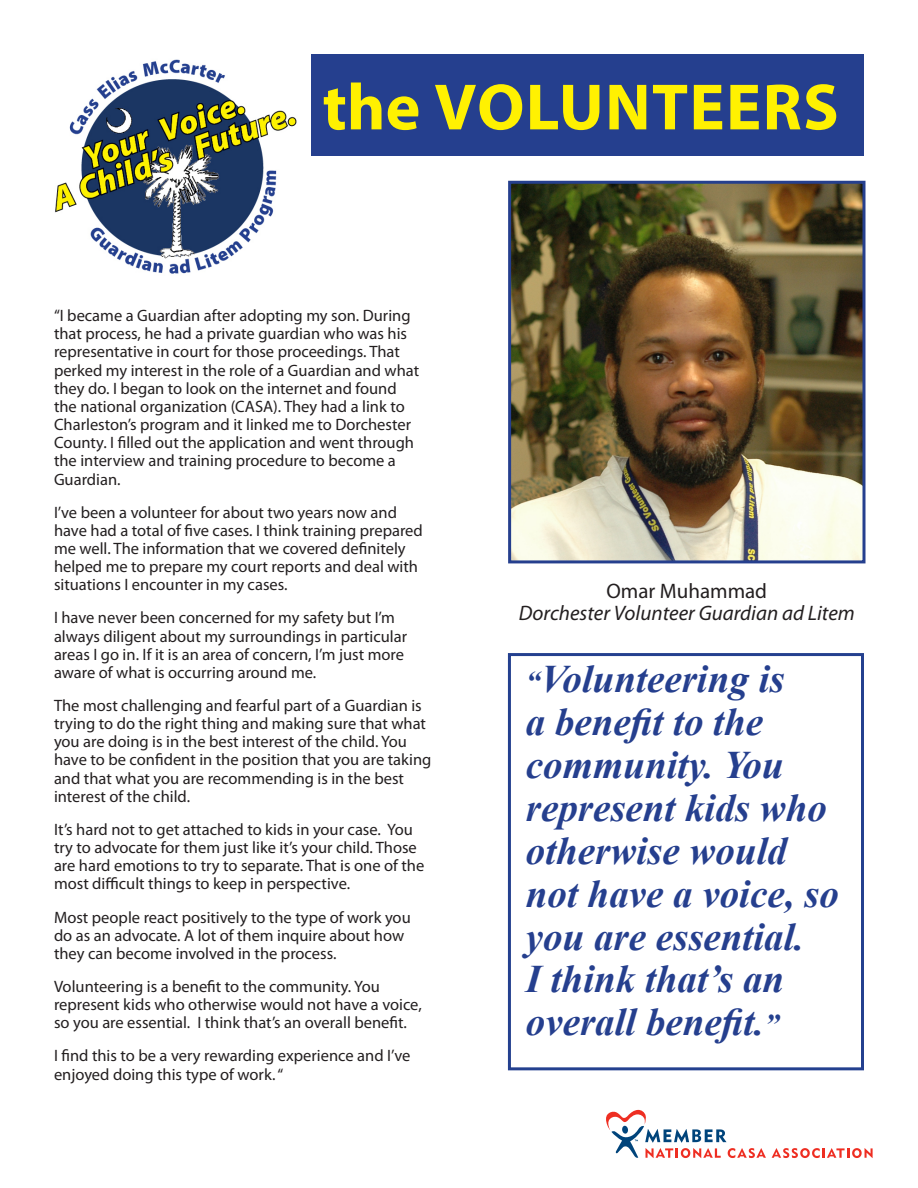
<style>
.page{position:relative;width:918px;height:1188px;background:#fff}
.page>*{position:absolute;margin:0;border:0;box-sizing:border-box;transform-origin:0 0}
.text{font:700 66px "Myriad Pro";letter-spacing:.02em;color:#fff101}
.t1{font:italic 700 39px/42.9px "Times New Roman";color:#253f8e}
.picture_heading{font:italic 21px "Myriad Pro";color:#231f20}
.picture_heading-2{font:21px "Myriad Pro";color:#231f20}
.t2{font:16.5px/18.1px "Myriad Pro";color:#231f20}
.s1{font-size:30px;color:#24408f}
</style>
<div class="page">
<img style="left:55px;top:59px;width:242px;height:215px">
<div style="left:312px;top:54px;width:552px;height:101px;background:#253f8e"></div>
<svg style="left:772px;top:1148px;width:101px;height:10px"></svg>
<svg style="left:606px;top:1110px;width:160px;height:48px"></svg>
<div style="left:508px;top:653px;width:356px;height:417px;border:3px solid #24408f"></div>
<img style="left:512px;top:185px;width:350px;height:374px">
<div style="left:508px;top:181px;width:358px;height:382px;border:3px solid #253f8e"></div>
<p class="text" style="left:323px;top:64px;width:518px">the VOLUNTEERS</p>
<p class="t2" style="left:54px;top:306px;width:367px">“I became a Guardian after adopting my son. During that process, he had a private guardian who was his representative in court for those proceedings. That perked my interest in the role of a Guardian and what they do. I began to look on the internet and found the national organization (CASA). They had a link to Charleston’s program and it linked me to Dorchester County. I filled out the application and went through the interview and training procedure to become a Guardian.</p>
<p class="t2" style="left:54px;top:503px;width:370px">I’ve been a volunteer for about two years now and have had a total of five cases. I think training prepared me well. The information that we covered definitely helped me to prepare my court reports and deal with situations I encounter in my cases.</p>
<p class="t2" style="left:54px;top:609px;width:355px">I have never been concerned for my safety but I’m always diligent about my surroundings in particular areas I go in. If it is an area of concern, I’m just more aware of what is occurring around me.</p>
<p class="t2" style="left:54px;top:696px;width:379px">The most challenging and fearful part of a Guardian is trying to do the right thing and making sure that what you are doing is in the best interest of the child. You have to be confident in the position that you are taking and that what you are recommending is in the best interest of the child.</p>
<p class="t2" style="left:54px;top:820px;width:372px">It’s hard not to get attached to kids in your case. You try to advocate for them just like it’s your child. Those are hard emotions to try to separate. That is one of the most difficult things to keep in perspective.</p>
<p class="t2" style="left:54px;top:908px;width:358px">Most people react positively to the type of work you do as an advocate. A lot of them inquire about how they can become involved in the process.</p>
<p class="t2" style="left:54px;top:977px;width:369px">Volunteering is a benefit to the community. You represent kids who otherwise would not have a voice, so you are essential. I think that’s an overall benefit.</p>
<p class="t2" style="left:54px;top:1047px;width:358px">I find this to be a very rewarding experience and I’ve enjoyed doing this type of work. “</p>
<p class="picture_heading-2" style="left:606px;top:578px;width:162px">Omar Muhammad</p>
<p class="picture_heading" style="left:519px;top:600px;width:338px">Dorchester Volunteer Guardian ad Litem</p>
<p class="t1" style="left:526px;top:657px;width:315px"><span class="s1">“</span>Volunteering is<br>a benefit to the community. You represent kids who otherwise would not have a voice, so you are essential.<br>I think that’s an overall benefit.<span class="s1">”</span></p>
</div>
